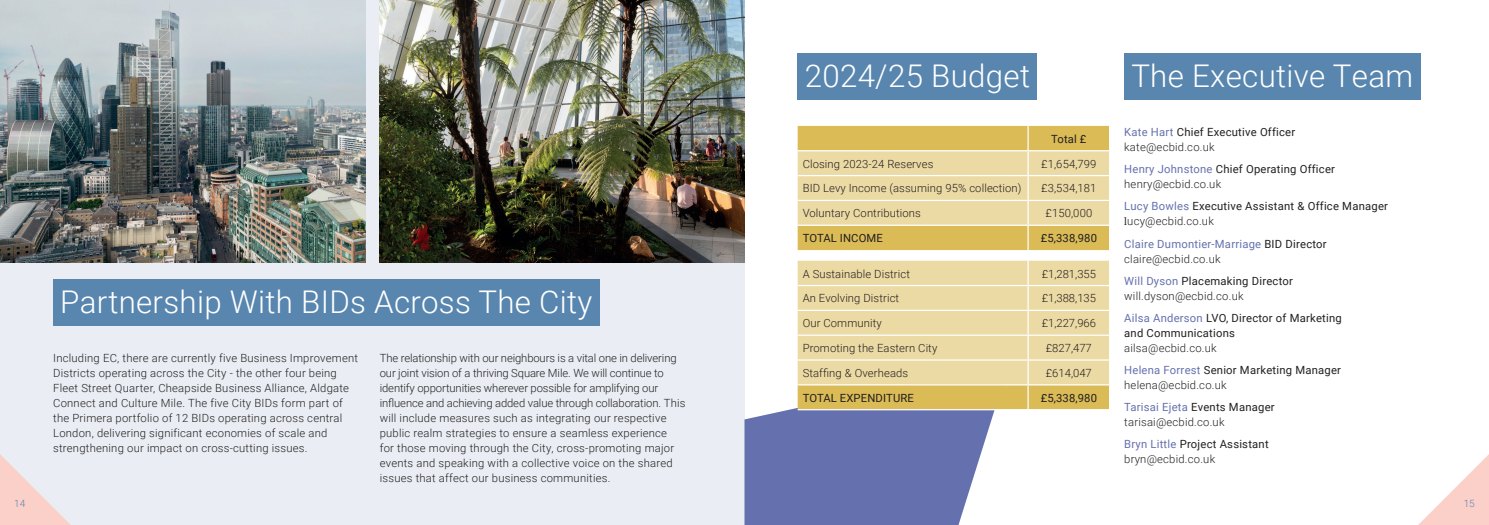
<style>
.page{position:relative;width:1489px;height:525px;background:#fff}
.page>*{position:absolute;margin:0;border:0;box-sizing:border-box;transform-origin:0 0}
.t1{font:300 31.25px "Roboto";letter-spacing:.01em;color:#fff}
.t2{font:300 11.25px/15px "Roboto";letter-spacing:.02em;color:#231f20}
.t3{font:11.25px/15px "Roboto";letter-spacing:.02em;color:#231f20}
.t4{font:11.25px/15px "Roboto";letter-spacing:.02em;color:#6571ae}
.t5{font:300 10px "Roboto";color:#5886af}
.s1{color:#6571ae}
.s2{font-weight:300}
.s3{font-family:"Minion Pro"}
.s4{color:#231f20}
.s5{font-weight:300;color:#231f20}
.s6{font-weight:400;color:#6571ae}
.s7{font-weight:400}
</style>
<div class="page">
<div style="left:0;top:0;width:744px;height:524px;background:#eaeef4"></div>
<div style="left:53px;top:279px;width:546px;height:47px;background:#5886af"></div>
<svg style="left:744px;top:361px;width:251px;height:163px;fill:#6571ae"></svg>
<img style="left:0;top:0;width:365px;height:262px">
<img style="left:379px;top:0;width:365px;height:262px">
<div style="left:797px;top:126px;width:311px;height:283px;background:#dabb56"></div>
<svg style="left:797px;top:151px;width:312px;height:233px;background:#ebd9a1"></svg>
<hr style="left:797px;top:150px;width:231px;height:1px;background:#fff">
<hr style="left:797px;top:175px;width:231px;height:1px;background:#fff">
<hr style="left:797px;top:200px;width:231px;height:1px;background:#fff">
<hr style="left:797px;top:224px;width:231px;height:2px;background:#fff">
<hr style="left:797px;top:285px;width:231px;height:1px;background:#fff">
<hr style="left:797px;top:309px;width:231px;height:2px;background:#fff">
<hr style="left:797px;top:334px;width:231px;height:1px;background:#fff">
<hr style="left:797px;top:359px;width:231px;height:1px;background:#fff">
<hr style="left:797px;top:384px;width:231px;height:1px;background:#fff">
<hr style="left:797px;top:409px;width:231px;height:1px;background:#fff">
<hr style="left:1028px;top:150px;width:82px;height:1px;background:#fff">
<hr style="left:1108px;top:151px;width:2px;height:24px;background:#fff">
<hr style="left:1028px;top:175px;width:82px;height:1px;background:#fff">
<hr style="left:1108px;top:176px;width:2px;height:24px;background:#fff">
<hr style="left:1028px;top:200px;width:82px;height:1px;background:#fff">
<hr style="left:1108px;top:201px;width:2px;height:23px;background:#fff">
<hr style="left:1028px;top:224px;width:82px;height:2px;background:#fff">
<svg style="left:1027px;top:126px;width:1px;height:124px"></svg>
<hr style="left:1108px;top:226px;width:2px;height:24px;background:#fff">
<hr style="left:1108px;top:260px;width:2px;height:25px;background:#fff">
<hr style="left:1028px;top:285px;width:82px;height:1px;background:#fff">
<hr style="left:1108px;top:286px;width:2px;height:23px;background:#fff">
<hr style="left:1028px;top:309px;width:82px;height:2px;background:#fff">
<hr style="left:1108px;top:311px;width:2px;height:23px;background:#fff">
<hr style="left:1028px;top:334px;width:82px;height:1px;background:#fff">
<hr style="left:1108px;top:335px;width:2px;height:24px;background:#fff">
<hr style="left:1028px;top:359px;width:82px;height:1px;background:#fff">
<hr style="left:1108px;top:360px;width:2px;height:24px;background:#fff">
<hr style="left:1028px;top:384px;width:82px;height:1px;background:#fff">
<svg style="left:1027px;top:260px;width:1px;height:149px"></svg>
<div style="left:797px;top:53px;width:240px;height:47px;background:#5886af"></div>
<div style="left:1124px;top:53px;width:296px;height:47px;background:#5886af"></div>
<svg style="left:1419px;top:455px;width:69px;height:69px"></svg>
<svg style="left:0;top:454px;width:70px;height:70px"></svg>
<h1 class="t1" style="left:60px;top:279px;width:533px">Partnership With BIDs Across The City</h1>
<p class="t2" style="left:53px;top:350px;width:306px">Including EC, there are currently five Business Improvement Districts operating across the City - the other four being Fleet Street Quarter, Cheapside Business Alliance, Aldgate Connect and Culture Mile. The five City BIDs form part of the Primera portfolio of 12 BIDs operating across central London, delivering significant economies of scale and strengthening our impact on cross-cutting issues.</p>
<p class="t2" style="left:380px;top:350px;width:307px">The relationship with our neighbours is a vital one in delivering our joint vision of a thriving Square Mile. We will continue to identify opportunities wherever possible for amplifying our influence and achieving added value through collaboration. This will include measures such as integrating our respective public realm strategies to ensure a seamless experience<br>for those moving through the City, cross-promoting major events and speaking with a collective voice on the shared issues that affect our business communities.</p>
<h1 class="t1" style="left:804px;top:54px;width:227px">2024/25 Budget</h1>
<h1 class="t1" style="left:1131px;top:54px;width:283px">The Executive Team</h1>
<p class="t3" style="left:1051px;top:131px;width:37px">Total £</p>
<p class="t2" style="left:802px;top:155px;width:132px">Closing 2023-24 Reserves</p>
<p class="t2" style="left:1041px;top:155px;width:57px">£1,654,799</p>
<p class="t2" style="left:802px;top:180px;width:220px">BID Levy Income (assuming 95% collection)</p>
<p class="t2" style="left:1041px;top:180px;width:57px">£3,534,181</p>
<p class="t2" style="left:802px;top:205px;width:120px">Voluntary Contributions</p>
<p class="t2" style="left:1045px;top:205px;width:48px">£150,000</p>
<p class="t3" style="left:802px;top:230px;width:82px">TOTAL INCOME</p>
<p class="t3" style="left:1040px;top:230px;width:58px">£5,338,980</p>
<p class="t2" style="left:802px;top:265px;width:109px">A Sustainable District</p>
<p class="t2" style="left:1041px;top:265px;width:56px">£1,281,355</p>
<p class="t2" style="left:802px;top:290px;width:98px">An Evolving District</p>
<p class="t2" style="left:1041px;top:290px;width:56px">£1,388,135</p>
<p class="t2" style="left:802px;top:315px;width:81px">Our Community</p>
<p class="t2" style="left:1041px;top:315px;width:56px">£1,227,966</p>
<p class="t2" style="left:802px;top:340px;width:136px">Promoting the Eastern City</p>
<p class="t2" style="left:1045px;top:340px;width:47px">£827,477</p>
<p class="t2" style="left:802px;top:365px;width:107px">Staffing &amp; Overheads</p>
<p class="t2" style="left:1045px;top:365px;width:47px">£614,047</p>
<p class="t3" style="left:802px;top:389px;width:113px">TOTAL EXPENDITURE</p>
<p class="t3" style="left:1040px;top:389px;width:58px">£5,338,980</p>
<p class="t3" style="left:1124px;top:124px;width:172px"><span class="s1">Kate Hart</span> Chief Executive Officer <span class="s2">kate@ecbid.co.uk</span></p>
<p class="t3" style="left:1124px;top:161px;width:212px"><span class="s1">Henry Johnstone</span> Chief Operating Officer <span class="s2">henry@ecbid.co.uk</span></p>
<p class="t3" style="left:1124px;top:198px;width:265px"><span class="s1">Lucy Bowles</span> Executive Assistant &amp; Office Manager <span class="s3">l</span><span class="s2">ucy@ecbid.co.uk</span></p>
<p class="t4" style="left:1124px;top:235px;width:204px">Claire Dumontier-Marriage <span class="s4">BID Director </span><span class="s5">claire@ecbid.co.uk</span></p>
<p class="t2" style="left:1124px;top:272px;width:170px"><span class="s6">Will Dyson</span> <span class="s7">Placemaking Director </span>will.dyson@ecbid.co.uk</p>
<p class="t3" style="left:1124px;top:310px;width:219px"><span class="s1">Ailsa Anderson</span> LVO, Director of Marketing and Communications</p>
<p class="t3" style="left:1124px;top:336px;width:218px;line-height:22.1px"><span class="s2">ailsa@ecbid.co.uk<br></span><span class="s1">Helena Forrest</span> Senior Marketing Manager</p>
<p class="t2" style="left:1124px;top:373px;width:152px;line-height:22.1px">helena@ecbid.co.uk<br><span class="s6">Tarisai Ejeta</span> <span class="s7">Events Manager</span></p>
<p class="t2" style="left:1124px;top:410px;width:146px;line-height:22.1px">tarisai@ecbid.co.uk<br><span class="s6">Bryn Little</span> <span class="s7">Project Assistant</span></p>
<p class="t2" style="left:1124px;top:451px;width:92px">bryn@ecbid.co.uk</p>
<p class="t5" style="left:14px;top:496px;width:13px">14</p>
<p class="t5" style="left:1463px;top:496px;width:13px">15</p>
</div>
